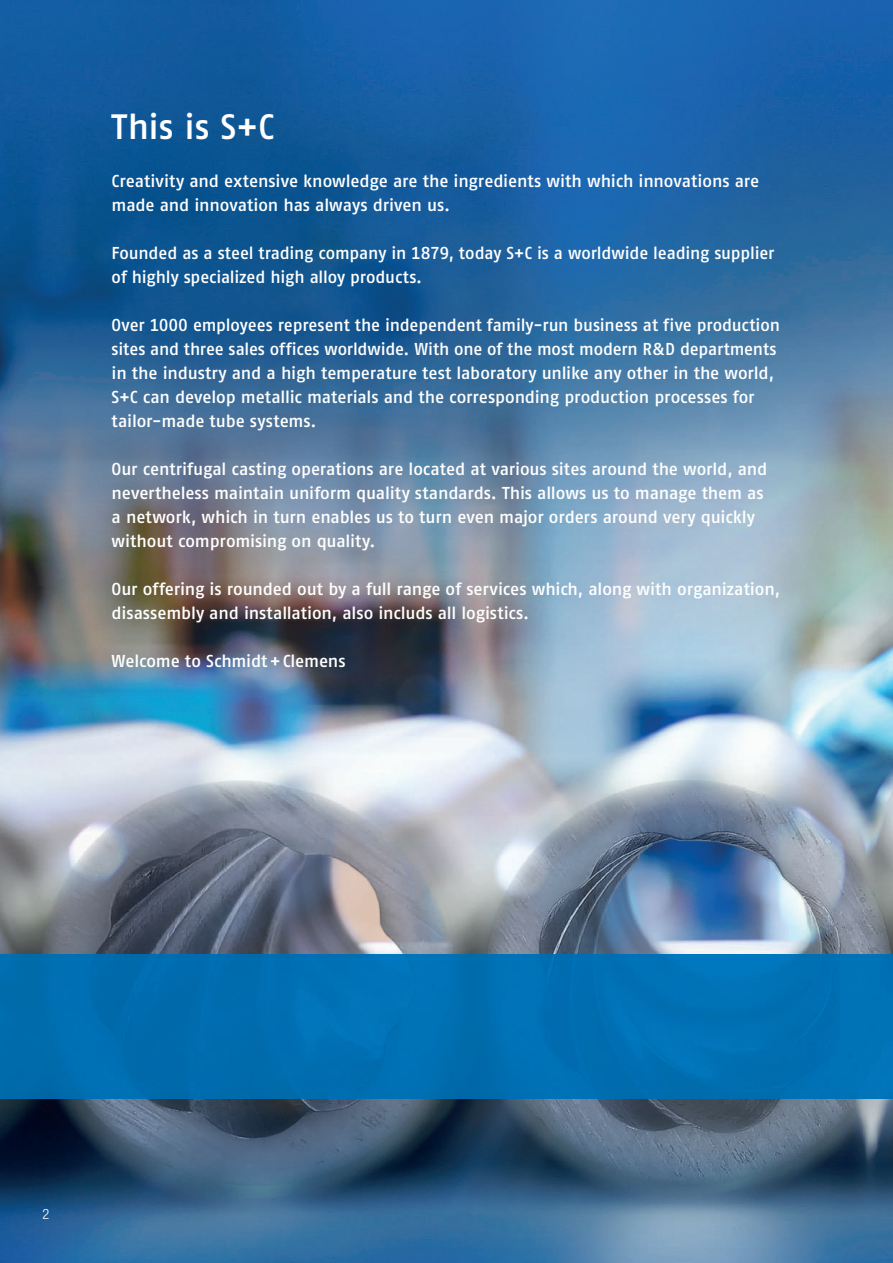
<style>
.page{position:relative;width:893px;height:1263px;background:#fff}
.page>*{position:absolute;margin:0;border:0;box-sizing:border-box;transform-origin:0 0}
.t1{font:35.25px "Fago No Medium TF";letter-spacing:-.01em;color:#fff}
.t2{font:17.25px/24px "Fago No Medium TF";letter-spacing:-.01em;color:#fff}
.t3{font:300 condensed 14.25px "Helvetica Neue";color:#fff}
</style>
<div class="page">
<img style="left:0;top:0;width:893px;height:1263px">
<img style="left:0;top:955px;width:893px;height:144px">
<h1 class="t1" style="left:112px;top:106px;width:164px">This is S+C</h1>
<p class="t2" style="left:112px;top:168px;width:649px">Creativity and extensive knowledge are the ingredients with which innovations are made and innovation has always driven us.</p>
<p class="t2" style="left:112px;top:240px;width:664px">Founded as a steel trading company in 1879, today S+C is a worldwide leading supplier of highly specialized high alloy products.</p>
<p class="t2" style="left:112px;top:312px;width:670px">Over 1000 employees represent the independent family-run business at five pro duction sites and three sales offices worldwide. With one of the most modern R &amp; D departments in the industry and a high temperature test laboratory unlike any other in the world, S+C can develop metallic materials and the corresponding production processes for tailor-made tube systems.</p>
<p class="t2" style="left:112px;top:456px;width:657px">Our centrifugal casting operations are located at various sites around the world, and nevertheless maintain uniform quality standards. This allows us to manage them as a network, which in turn enables us to turn even major orders around very quickly without compromising on quality.</p>
<p class="t2" style="left:112px;top:576px;width:670px">Our offering is rounded out by a full range of services which, along with organization, disassembly and installation, also includs all logistics.</p>
<p class="t2" style="left:112px;top:648px;width:235px">Welcome to Schmidt + Clemens</p>
<p class="t3" style="left:43px;top:1205px;width:8px">2</p>
</div>
